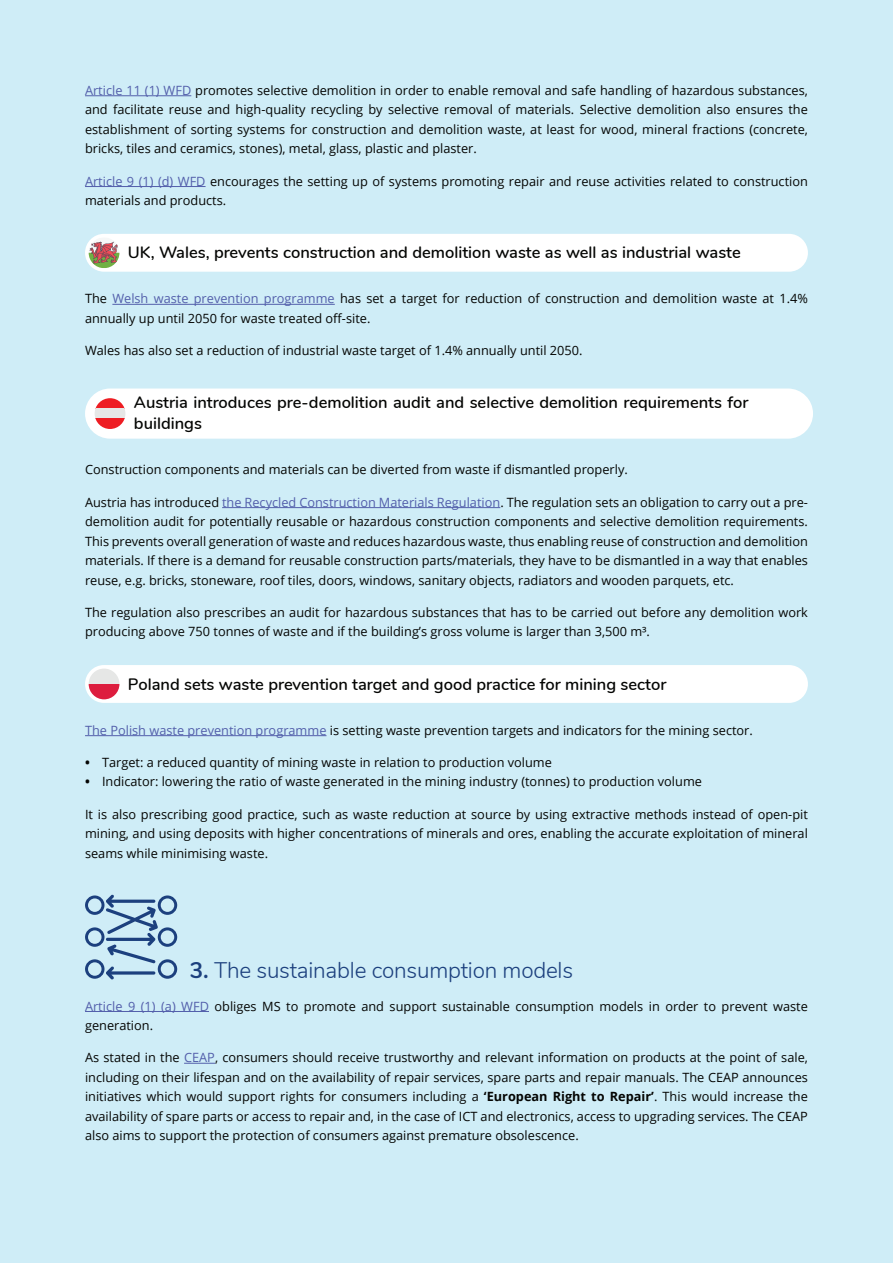
<style>
.page{position:relative;width:893px;height:1263px;background:#cfedf7}
.page>*{position:absolute;margin:0;border:0;box-sizing:border-box;transform-origin:0 0}
.t1{font:300 22.5px "Nunito";letter-spacing:-.01em;color:#1c407e}
.t2{font:600 16.5px/21px "Nunito";color:#040503}
.t3{font:12.75px/19.5px "Open Sans";color:#040503;text-align:justify}
.s1{color:#535fab}
.s2{font-weight:700}
</style>
<div class="page">
<div style="left:85px;top:388px;width:728px;height:51px;background:#fff;border-radius:25px"></div>
<svg style="left:95px;top:398px;width:30px;height:10px"></svg>
<div style="left:95px;top:408px;width:30px;height:11px;background:#e6e7e6"></div>
<svg style="left:95px;top:419px;width:30px;height:10px"></svg>
<div style="left:85px;top:234px;width:723px;height:38px;background:#fff;border-radius:19px"></div>
<div style="left:85px;top:665px;width:723px;height:38px;background:#fff;border-radius:19px"></div>
<svg style="left:89px;top:237px;width:30px;height:31px"></svg>
<svg style="left:89px;top:668px;width:30px;height:16px"></svg>
<svg style="left:89px;top:684px;width:30px;height:15px"></svg>
<hr style="left:85px;top:95px;width:106px;height:1px;background:#535fab">
<hr style="left:85px;top:186px;width:121px;height:1px;background:#535fab">
<hr style="left:112px;top:304px;width:223px;height:1px;background:#535fab">
<hr style="left:222px;top:507px;width:278px;height:1px;background:#535fab">
<hr style="left:85px;top:735px;width:241px;height:1px;background:#535fab">
<hr style="left:85px;top:1011px;width:124px;height:1px;background:#535fab">
<hr style="left:184px;top:1063px;width:31px;height:1px;background:#535fab">
<svg style="left:85px;top:894px;width:92px;height:86px"></svg>
<p class="t3" style="left:85px;top:80px;width:724px"><span class="s1">Article 11 (1) WFD</span> promotes selective demolition in order to enable removal and safe handling of hazardous substances, and facilitate reuse and high-quality recycling by selective removal of materials. Selective demolition also ensures the establishment of sorting systems for construction and demolition waste, at least for wood, mineral fractions (concrete, bricks, tiles and ceramics, stones), metal, glass, plastic and plaster.</p>
<p class="t3" style="left:85px;top:171px;width:724px"><span class="s1">Article 9 (1) (d) WFD</span> encourages the setting up of systems promoting repair and reuse activities related to construction materials and products.</p>
<p class="t2" style="left:128px;top:241px;width:614px">UK, Wales, prevents construction and demolition waste as well as industrial waste</p>
<p class="t3" style="left:85px;top:289px;width:724px">The <span class="s1">Welsh waste prevention programme</span> has set a target for reduction of construction and demolition waste at 1.4% annually up until 2050 for waste treated off-site.</p>
<p class="t3" style="left:85px;top:340px;width:499px">Wales has also set a reduction of industrial waste target of 1.4% annually until 2050.</p>
<p class="t2" style="left:134px;top:391px;width:616px">Austria introduces pre-demolition audit and selective demolition requirements for buildings</p>
<p class="t3" style="left:85px;top:460px;width:544px">Construction components and materials can be diverted from waste if dismantled properly.</p>
<p class="t3" style="left:85px;top:492px;width:724px">Austria has introduced <span class="s1">the Recycled Construction Materials Regulation</span>. The regulation sets an obligation to carry out a pre&shy;demolition audit for potentially reusable or hazardous construction components and selective demolition requirements.<br>This prevents overall generation of waste and reduces hazardous waste, thus enabling reuse of construction and demolition materials. If there is a demand for reusable construction parts/materials, they have to be dismantled in a way that enables reuse, e.g. bricks, stoneware, roof tiles, doors, windows, sanitary objects, radiators and wooden parquets, etc.</p>
<p class="t3" style="left:85px;top:602px;width:724px">The regulation also prescribes an audit for hazardous substances that has to be carried out before any demolition work producing above 750 tonnes of waste and if the building’s gross volume is larger than 3,500 m³.</p>
<p class="t2" style="left:128px;top:672px;width:540px">Poland sets waste prevention target and good practice for mining sector</p>
<p class="t3" style="left:85px;top:720px;width:669px"><span class="s1">The Polish waste prevention programme</span> is setting waste prevention targets and indicators for the mining sector.</p>
<p class="t3" style="left:85px;top:752px;width:468px"><span class="s2">•</span> Target: a reduced quantity of mining waste in relation to production volume</p>
<p class="t3" style="left:85px;top:772px;width:618px"><span class="s2">•</span> Indicator: lowering the ratio of waste generated in the mining industry (tonnes) to production volume</p>
<p class="t3" style="left:85px;top:804px;width:724px">It is also prescribing good practice, such as waste reduction at source by using extractive methods instead of open-pit mining, and using deposits with higher concentrations of minerals and ores, enabling the accurate exploitation of mineral seams while minimising waste.</p>
<h1 class="t1" style="left:190px;top:954px;width:385px"><span class="s2">3.</span> The sustainable consumption models</h1>
<p class="t3" style="left:85px;top:996px;width:724px"><span class="s1">Article 9 (1) (a) WFD</span> obliges MS to promote and support sustainable consumption models in order to prevent waste generation.</p>
<p class="t3" style="left:85px;top:1047px;width:724px">As stated in the <span class="s1">CEAP</span>, consumers should receive trustworthy and relevant information on products at the point of sale, including on their lifespan and on the availability of repair services, spare parts and repair manuals. The CEAP announces initiatives which would support rights for consumers including a <span class="s2">‘European Right to Repair’</span>. This would increase the availability of spare parts or access to repair and, in the case of ICT and electronics, access to upgrading services. The CEAP also aims to support the protection of consumers against premature obsolescence.</p>
</div>
